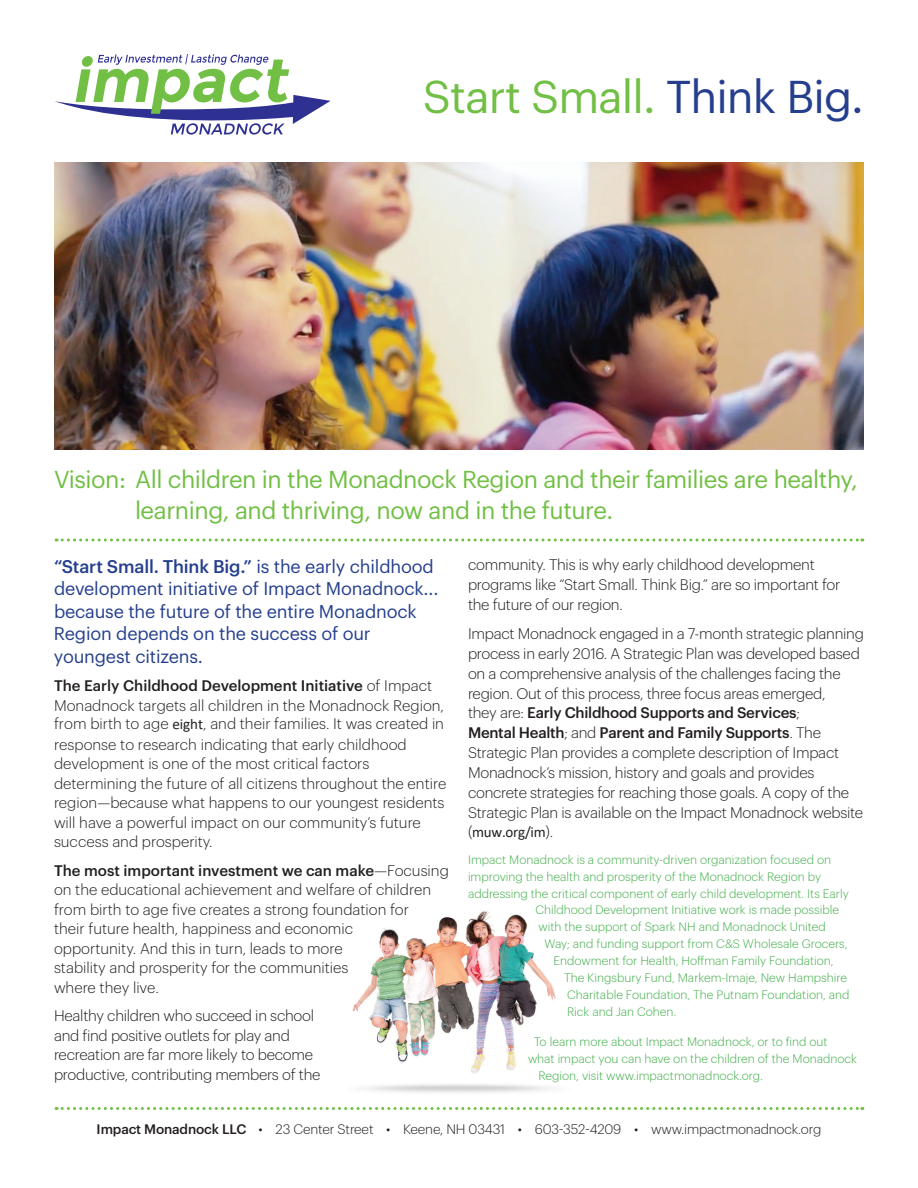
<style>
.page{position:relative;width:918px;height:1188px;background:#fff}
.page>*{position:absolute;margin:0;border:0;box-sizing:border-box;transform-origin:0 0}
.t1{font:45px "Graphik";letter-spacing:-.02em;color:#71bf44}
.t2{font:24px/31.5px "Graphik";letter-spacing:-.02em;color:#71bf44}
.t3{font:18px/22.5px "Graphik";letter-spacing:-.01em;color:#253f8e}
.t4{font:300 15px/20px "Graphik";letter-spacing:-.015em;color:#231f20}
.t5{font:15px "Calibri";letter-spacing:-.015em;color:#231f20}
.t6{font:300 13.5px "Graphik";letter-spacing:-.01em;color:#231f20}
.t7{font:300 12px "Graphik";color:#40ae49}
.s1{color:#253f8e}
.s2{font-weight:500}
.s3{font-family:"Calibri";font-weight:400}
.s4{font-family:"Graphik";font-weight:300}
</style>
<div class="page">
<img style="left:352px;top:911px;width:204px;height:182px">
<svg style="left:55px;top:54px;width:276px;height:81px"></svg>
<img style="left:54px;top:162px;width:810px;height:288px">
<svg style="left:56px;top:538px;width:807px;height:4px"></svg>
<svg style="left:56px;top:1107px;width:807px;height:3px"></svg>
<h1 class="t1" style="left:423px;top:63px;width:443px">Start Small. <span class="s1">Think Big.</span></h1>
<h2 class="t2" style="left:135px;top:461px;width:724px;text-indent:-81px">Vision: All children in the Monadnock Region and their families are healthy, learning, and thriving, now and in the future.</h2>
<p class="t3" style="left:54px;top:554px;width:386px"><span class="s2">“Start Small. Think Big.”</span> is the early childhood development initiative of Impact Monadnock... because the future of the entire Monadnock Region depends on the success of our youngest citizens.</p>
<p class="t4" style="left:54px;top:675px;width:392px;line-height:19.5px"><span class="s2">The Early Childhood Development Initiative</span> of Impact<br>Monadnock targets all children in the Monadnock Region,</p>
<p class="t4" style="left:54px;top:713px;width:394px">from birth to age <span class="s3">eight</span>, and their families. It was created in response to research indicating that early childhood development is one of the most critical factors determining the future of all citizens throughout the entire region—because what happens to our youngest residents will have a powerful impact on our community’s future success and prosperity.</p>
<p class="t4" style="left:54px;top:859px;width:396px;line-height:19.5px"><span class="s2">The most important investment we can make</span>—Focusing on the educational achievement and welfare of children from birth to age five creates a strong foundation for<br>their future health, happiness and economic<br>opportunity. And this in turn, leads to more<br>stability and prosperity for the communities<br>where they live.</p>
<p class="t4" style="left:54px;top:1005px;width:268px;line-height:19.5px">Healthy children who succeed in school and find positive outlets for play and recreation are far more likely to become productive, contributing members of the</p>
<p class="t4" style="left:468px;top:554px;width:374px">community. This is why early childhood development programs like “Start Small. Think Big.” are so important for the future of our region.</p>
<p class="t4" style="left:468px;top:622px;width:397px">Impact Monadnock engaged in a 7-month strategic planning process in early 2016. A Strategic Plan was developed based on a comprehensive analysis of the challenges facing the region. Out of this process, three focus areas emerged,<br>they are: <span class="s2">Early Childhood Supports and Services</span>;<br><span class="s2">Mental Health</span>; and <span class="s2">Parent and Family Supports</span>. The Strategic Plan provides a complete description of Impact Monadnock’s mission, history and goals and provides concrete strategies for reaching those goals. A copy of the Strategic Plan is available on the Impact Monadnock website</p>
<p class="t5" style="left:468px;top:821px;width:87px"><span class="s4">(</span>muw.org/im<span class="s4">).</span></p>
<p class="t7" style="left:468px;top:851px;width:365px">Impact Monadnock is a community-driven organization focused on</p>
<p class="t7" style="left:468px;top:868px;width:355px">improving the health and prosperity of the Monadnock Region by</p>
<p class="t7" style="left:468px;top:884px;width:382px">addressing the critical component of early child development. Its Early</p>
<p class="t7" style="left:536px;top:901px;width:305px">Childhood Development Initiative work is made possible</p>
<p class="t7" style="left:538px;top:918px;width:289px">with the support of Spark NH and Monadnock United</p>
<p class="t7" style="left:544px;top:935px;width:305px">Way; and funding support from C&amp;S Wholesale Grocers,</p>
<p class="t7" style="left:554px;top:952px;width:282px">Endowment for Health, Hoffman Family Foundation,</p>
<p class="t7" style="left:564px;top:969px;width:285px">The Kingsbury Fund, Markem-Imaje, New Hampshire</p>
<p class="t7" style="left:567px;top:986px;width:284px">Charitable Foundation, The Putnam Foundation, and</p>
<p class="t7" style="left:567px;top:1003px;width:111px">Rick and Jan Cohen.</p>
<p class="t7" style="left:534px;top:1033px;width:295px">To learn more about Impact Monadnock, or to find out</p>
<p class="t7" style="left:528px;top:1050px;width:331px">what impact you can have on the children of the Monadnock</p>
<p class="t7" style="left:538px;top:1067px;width:226px">Region, visit www.impactmonadnock.org.</p>
<p class="t6" style="left:97px;top:1119px;width:726px"><span class="s2">Impact Monadnock LLC</span> • 23 Center Street • Keene, NH 03431 • 603-352-4209 • www.impactmonadnock.org</p>
</div>
